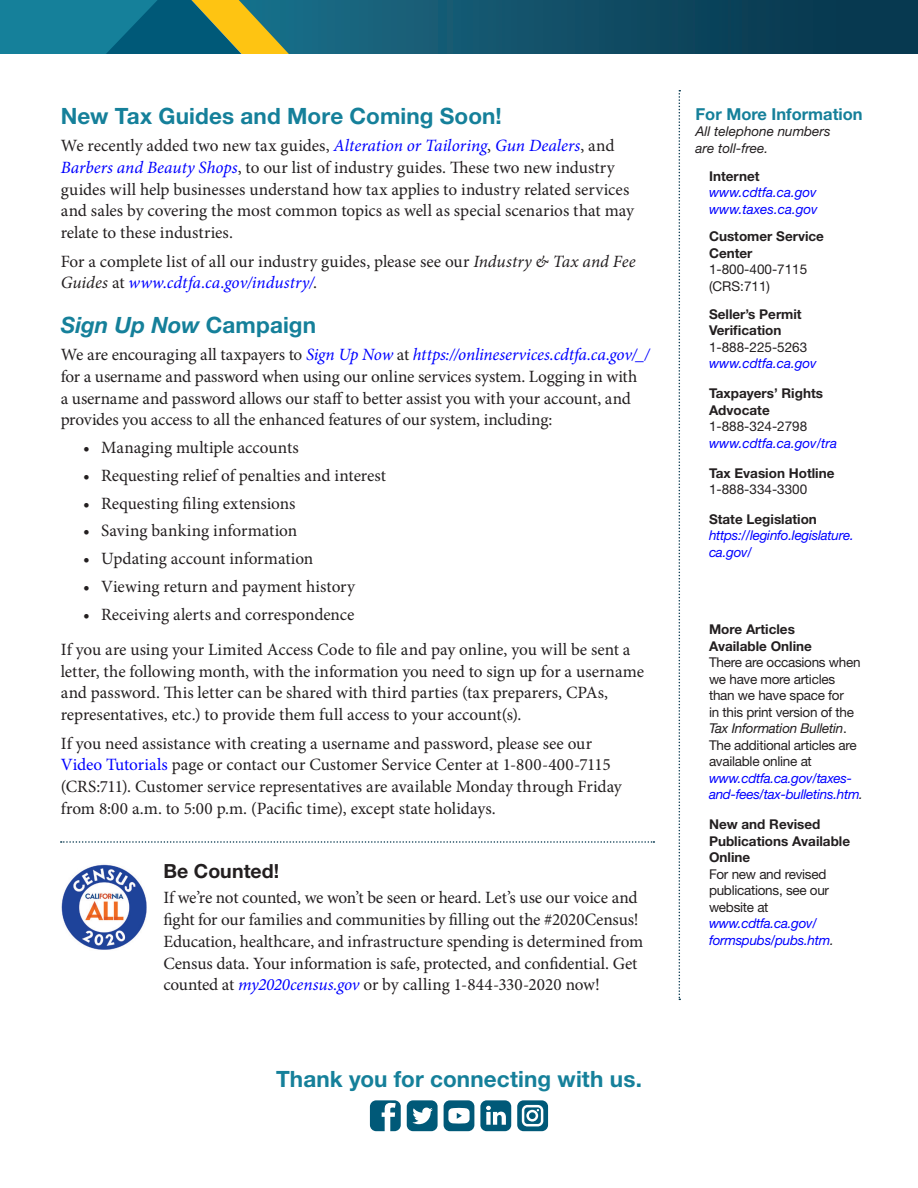
<style>
.page{position:relative;width:918px;height:1188px;background:#fff}
.page>*{position:absolute;margin:0;border:0;box-sizing:border-box;transform-origin:0 0}
.t1{font:700 22.5px "Helvetica Neue LT Std";letter-spacing:.005em;color:#15809a}
.t2{font:italic 700 22.5px "Helvetica Neue LT Std";color:#15809a}
.t3{font:700 19.5px "Helvetica Neue LT Std";letter-spacing:.005em;color:#231f20}
.t4{font:17.25px/21.8px "Minion Pro";letter-spacing:-.005em;color:#231f20}
.t5{font:700 16.5px "Helvetica Neue LT Std";color:#15809a}
.t6{font:13.5px/16.5px "Helvetica Neue LT Std";letter-spacing:-.02em;color:#231f20}
.t7{font:700 13.5px/16.5px "Helvetica Neue LT Std";color:#231f20}
.t8{font:italic 13.5px/16.5px "Helvetica Neue LT Std";letter-spacing:-.02em;color:#00f}
.t9{font:italic 13.5px/16.5px "Helvetica Neue LT Std";color:#00f}
.t10{font:13.5px/16.5px "Helvetica Neue LT Std";color:#231f20}
.t11{font:italic 13.5px/16.5px "Helvetica Neue LT Std";color:#231f20}
.s1{font-style:italic;color:#00f}
.s2{font-style:italic}
.s3{font-style:normal}
.s4{color:#00f}
.s5{color:#231f20}
</style>
<div class="page">
<svg style="left:0;top:0;width:918px;height:54px;background:#1b5c6b"></svg>
<svg style="left:679px;top:90px;width:1px;height:910px"></svg>
<svg style="left:370px;top:1100px;width:31px;height:31px"></svg>
<svg style="left:480px;top:1100px;width:31px;height:31px"></svg>
<svg style="left:407px;top:1100px;width:31px;height:31px"></svg>
<svg style="left:444px;top:1100px;width:30px;height:31px"></svg>
<svg style="left:517px;top:1100px;width:31px;height:31px"></svg>
<img style="left:61px;top:864px;width:86px;height:86px">
<svg style="left:61px;top:841px;width:593px;height:2px"></svg>
<h1 class="t1" style="left:61px;top:102px;width:443px">New Tax Guides and More Coming Soon!</h1>
<p class="t4" style="left:61px;top:135px;width:575px">We recently added two new tax guides, <span class="s1">Alteration or Tailoring</span>, <span class="s1">Gun Dealers</span>, and <span class="s1">Barbers and Beauty Shops</span>, to our list of industry guides. These two new industry guides will help businesses understand how tax applies to industry related services and sales by covering the most common topics as well as special scenarios that may relate to these industries.</p>
<p class="t4" style="left:61px;top:250px;width:576px">For a complete list of all our industry guides, please see our <span class="s2">Industry &amp; Tax and Fee<br>Guides</span> at <span class="s1">www.cdtfa.ca.gov/industry/</span>.</p>
<h1 class="t2" style="left:61px;top:311px;width:257px">Sign Up Now <span class="s3">Campaign</span></h1>
<p class="t4" style="left:61px;top:344px;width:591px">We are encouraging all taxpayers to <span class="s1">Sign Up Now</span> at <span class="s1">https://onlineservices.cdtfa.ca.gov/_/ </span>for a username and password when using our online services system. Logging in with<br>a username and password allows our staff to better assist you with your account, and provides you access to all the enhanced features of our system, including:</p>
<p class="t4" style="left:83px;top:437px;width:217px">• Managing multiple accounts</p>
<p class="t4" style="left:83px;top:465px;width:304px">• Requesting relief of penalties and interest</p>
<p class="t4" style="left:83px;top:492px;width:214px">• Requesting filing extensions</p>
<p class="t4" style="left:83px;top:520px;width:215px">• Saving banking information</p>
<p class="t4" style="left:83px;top:548px;width:232px">• Updating account information</p>
<p class="t4" style="left:83px;top:576px;width:273px">• Viewing return and payment history</p>
<p class="t4" style="left:61px;top:597px;width:571px;line-height:35.2px;text-indent:23px">• Receiving alerts and correspondence<br>If you are using your Limited Access Code to file and pay online, you will be sent a</p>
<p class="t4" style="left:61px;top:660px;width:585px">letter, the following month, with the information you need to sign up for a username and password. This letter can be shared with third parties (tax preparers, CPAs, representatives, etc.) to provide them full access to your account(s).</p>
<p class="t4" style="left:61px;top:732px;width:563px">If you need assistance with creating a username and password, please see our <span class="s4">Video Tutorials</span> page or contact our Customer Service Center at 1-800-400-7115 (CRS:711). Customer service representatives are available Monday through Friday from 8:00 a.m. to 5:00 p.m. (Pacific time), except state holidays.</p>
<p class="t3" style="left:163px;top:859px;width:117px">Be Counted!</p>
<p class="t4" style="left:163px;top:887px;width:481px">If we’re not counted, we won’t be seen or heard. Let’s use our voice and fight for our families and communities by filling out the #2020Census!<br>Education, healthcare, and infrastructure spending is determined from Census data. Your information is safe, protected, and confidential. Get counted at <span class="s1">my2020census.gov</span> or by calling 1-844-330-2020 now!</p>
<h1 class="t1" style="left:276px;top:1065px;width:367px">Thank you for connecting with us.</h1>
<p class="t5" style="left:696px;top:104px;width:169px">For More Information</p>
<p class="t11" style="left:696px;top:123px;width:137px">All telephone numbers are toll-free.</p>
<p class="t7" style="left:709px;top:167px;width:52px">Internet</p>
<p class="t9" style="left:709px;top:184px;width:110px">www.cdtfa.ca.gov www.taxes.ca.gov</p>
<p class="t7" style="left:709px;top:228px;width:117px">Customer Service<br>Center</p>
<p class="t10" style="left:709px;top:261px;width:100px">1-800-400-7115 (CRS:711)</p>
<p class="t7" style="left:709px;top:305px;width:94px">Seller’s Permit<br>Verification</p>
<p class="t10" style="left:709px;top:338px;width:100px">1-888-225-5263</p>
<p class="t9" style="left:709px;top:355px;width:109px">www.cdtfa.ca.gov</p>
<p class="t7" style="left:709px;top:385px;width:115px">Taxpayers’ Rights<br>Advocate</p>
<p class="t10" style="left:709px;top:418px;width:100px">1-888-324-2798</p>
<p class="t9" style="left:709px;top:434px;width:130px">www.cdtfa.ca.gov/tra</p>
<p class="t7" style="left:709px;top:464px;width:127px">Tax Evasion Hotline</p>
<p class="t10" style="left:709px;top:481px;width:100px">1-888-334-3300</p>
<p class="t7" style="left:709px;top:511px;width:109px">State Legislation</p>
<p class="t8" style="left:709px;top:527px;width:146px">https://leginfo.legislature. ca.gov/</p>
<p class="t7" style="left:709px;top:621px;width:104px">More Articles<br>Available Online</p>
<p class="t6" style="left:709px;top:654px;width:153px">There are occasions when we have more articles than we have space for<br>in this print version of the<br><span class="s2">Tax Information Bulletin</span>.<br>The additional articles are available online at</p>
<p class="t8" style="left:709px;top:769px;width:156px">www.cdtfa.ca.gov/taxes&shy;and-fees/tax-bulletins.htm<span class="s5">.</span></p>
<p class="t7" style="left:709px;top:816px;width:143px">New and Revised<br>Publications Available<br>Online</p>
<p class="t6" style="left:709px;top:865px;width:122px">For new and revised publications, see our website at</p>
<p class="t8" style="left:709px;top:915px;width:126px">www.cdtfa.ca.gov/ formspubs/pubs.htm<span class="s5">.</span></p>
</div>
